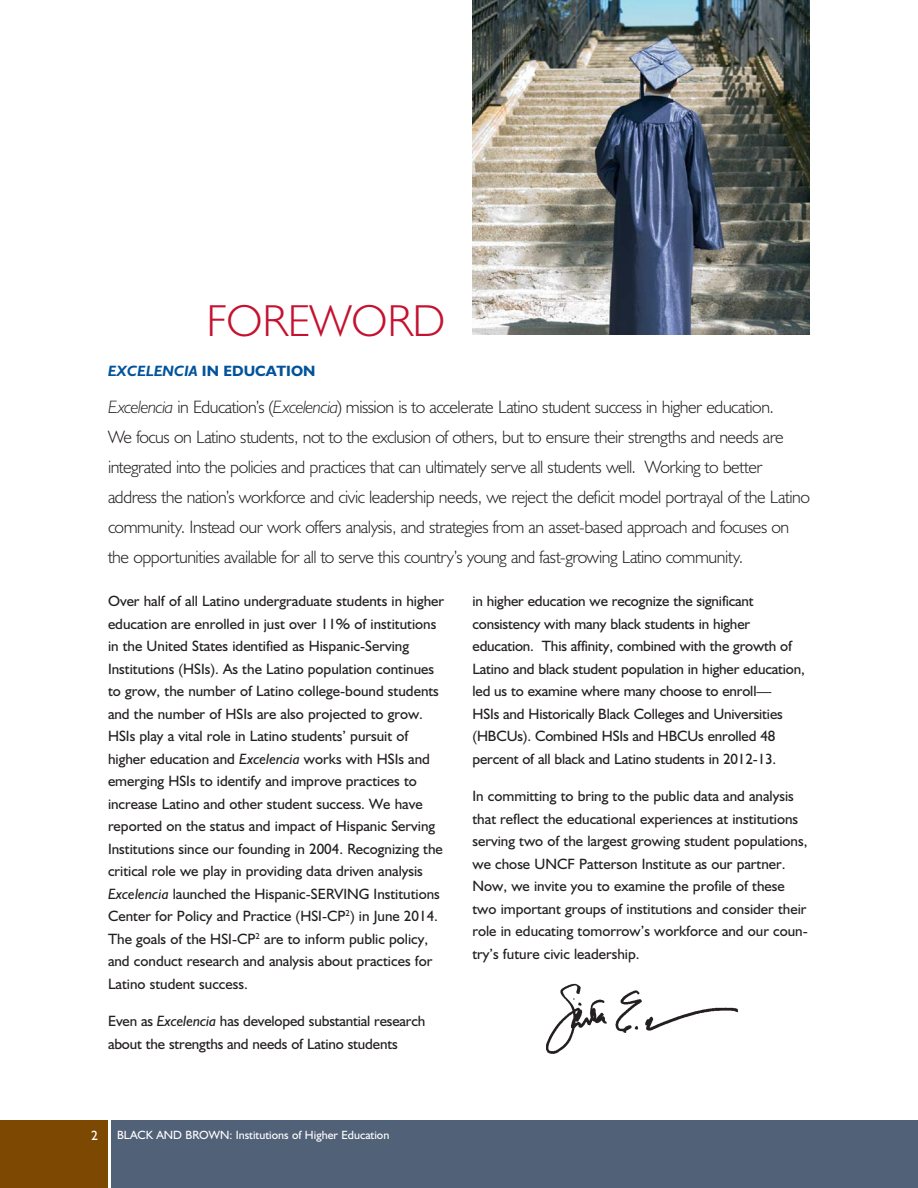
<style>
.page{position:relative;width:918px;height:1188px;background:#fff}
.page>*{position:absolute;margin:0;border:0;box-sizing:border-box;transform-origin:0 0}
.t1{font:300 45px "Humanist 521 BT";color:#c41230}
.t2{font:300 18px/30px "Humanist 521 BT";letter-spacing:-.025em;color:#231f20}
.t3{font:15px/22.5px "Humanist 521 BT";color:#231f20}
.t4{font:700 15px "Humanist 521 BT";color:#00539b}
.t5{font:13.5px "Humanist 521 BT";color:#fff}
.t6{font:12px "Humanist 521 BT";color:#fff}
.s1{font-style:italic}
</style>
<div class="page">
<div style="left:111px;top:1120px;width:807px;height:68px;background:#516177"></div>
<div style="left:0;top:1120px;width:108px;height:68px;background:#7d4802"></div>
<img style="left:472px;top:0;width:338px;height:334px">
<img style="left:546px;top:984px;width:193px;height:70px">
<h1 class="t1" style="left:207px;top:293px;width:240px">FOREWORD</h1>
<p class="t4" style="left:108px;top:362px;width:209px"><span class="s1">EXCELENCIA</span> IN EDUCATION</p>
<p class="t2" style="left:108px;top:392px;width:704px"><span class="s1">Excelencia</span> in Education’s (<span class="s1">Excelencia</span>) mission is to accelerate Latino student success in higher education.<br>We focus on Latino students, not to the exclusion of others, but to ensure their strengths and needs are integrated into the policies and practices that can ultimately serve all students well. Working to better address the nation’s workforce and civic leadership needs, we reject the deficit model portrayal of the Latino community. Instead our work offers analysis, and strategies from an asset-based approach and focuses on the opportunities available for all to serve this country’s young and fast-growing Latino community.</p>
<p class="t3" style="left:108px;top:590px;width:338px">Over half of all Latino undergraduate students in higher education are enrolled in just over 11% of institutions in the United States identified as Hispanic-Serving Institutions (HSIs). As the Latino population continues to grow, the number of Latino college-bound students and the number of HSIs are also projected to grow.<br>HSIs play a vital role in Latino students’ pursuit of higher education and <span class="s1">Excelencia</span> works with HSIs and emerging HSIs to identify and improve practices to increase Latino and other student success. We have reported on the status and impact of Hispanic Serving Institutions since our founding in 2004. Recognizing the critical role we play in providing data driven analysis <span class="s1">Excelencia</span> launched the Hispanic-SERVING Institutions Center for Policy and Practice (HSI-CP<sup>2</sup>) in June 2014.<br>The goals of the HSI-CP<sup>2</sup> are to inform public policy, and conduct research and analysis about practices for Latino student success.</p>
<p class="t3" style="left:108px;top:1010px;width:319px">Even as <span class="s1">Excelencia</span> has developed substantial research about the strengths and needs of Latino students</p>
<p class="t3" style="left:473px;top:590px;width:334px">in higher education we recognize the significant consistency with many black students in higher education. This affinity, combined with the growth of Latino and black student population in higher education, led us to examine where many choose to enroll—<br>HSIs and Historically Black Colleges and Universities (HBCUs). Combined HSIs and HBCUs enrolled 48 percent of all black and Latino students in 2012-13.</p>
<p class="t3" style="left:473px;top:785px;width:337px">In committing to bring to the public data and analysis that reflect the educational experiences at institutions serving two of the largest growing student populations, we chose UNCF Patterson Institute as our partner.<br>Now, we invite you to examine the profile of these two important groups of institutions and consider their role in educating tomorrow’s workforce and our coun&shy;try’s future civic leadership.</p>
<p class="t5" style="left:91px;top:1127px;width:8px">2</p>
<p class="t6" style="left:117px;top:1127px;width:274px">BLACK AND BROWN: Institutions of Higher Education</p>
</div>
